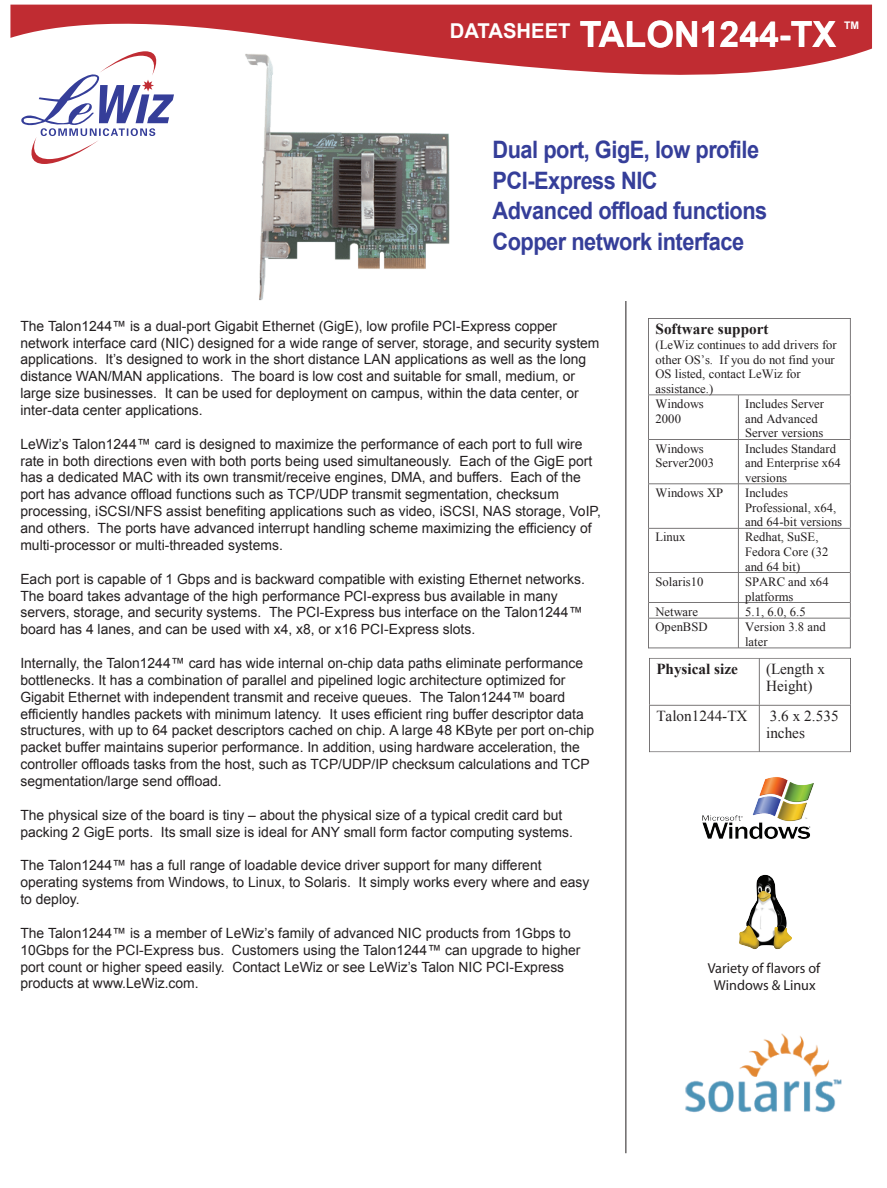
<style>
.page{position:relative;width:887px;height:1188px;background:#fff}
.page>*{position:absolute;margin:0;border:0;box-sizing:border-box;transform-origin:0 0}
.t1{font:700 36px "Arial";color:#fff}
.t2{font:700 24px/30.8px "Arial";letter-spacing:-.02em;color:#353e99;scale:.91 1}
.t3{font:700 20.55px "Arial";color:#fff}
.t4{font:15.3px/17.5px "Times New Roman";color:#231f20}
.t5{font:700 15.3px "Times New Roman";color:#231f20}
.t6{font:14.4px/17.2px "Myriad";color:#231f20;text-align:center}
.t7{font:14.1px/16.8px "Arial";color:#231f20}
.t8{font:12.6px/14.5px "Times New Roman";color:#231f20}
.t9{font:700 10.5px "Arial";color:#fff}
</style>
<div class="page">
<svg style="left:10px;top:5px;width:862px;height:70px;fill:#c02c32"></svg>
<svg style="left:625px;top:301px;width:1px;height:853px"></svg>
<img style="left:739px;top:874px;width:53px;height:76px">
<svg style="left:19px;top:51px;width:155px;height:113px"></svg>
<img style="left:702px;top:777px;width:112px;height:62px">
<svg style="left:648px;top:318px;width:202px;height:331px"></svg>
<svg style="left:649px;top:658px;width:202px;height:95px"></svg>
<img style="left:685px;top:1033px;width:157px;height:80px">
<img style="left:238px;top:50px;width:215px;height:251px">
<h1 class="t1" style="left:580px;top:11px;width:258px">TALON1244-TX</h1>
<h3 class="t3" style="left:450px;top:17px;width:122px">DATASHEET</h3>
<p class="t9" style="left:844px;top:18px;width:16px">TM</p>
<h2 class="t2" style="left:492px;top:135px;width:303px">Dual port, GigE, low profile<br>PCI-Express NIC<br>Advanced offload functions<br>Copper network interface</h2>
<p class="t7" style="left:20px;top:317px;width:580px">The Talon1244™ is a dual-port Gigabit Ethernet (GigE), low profile PCI-Express copper network interface card (NIC) designed for a wide range of server, storage, and security system applications. It’s designed to work in the short distance LAN applications as well as the long distance WAN/MAN applications. The board is low cost and suitable for small, medium, or large size businesses. It can be used for deployment on campus, within the data center, or inter-data center applications.</p>
<p class="t7" style="left:20px;top:436px;width:582px">LeWiz’s Talon1244™ card is designed to maximize the performance of each port to full wire rate in both directions even with both ports being used simultaneously. Each of the GigE port has a dedicated MAC with its own transmit/receive engines, DMA, and buffers. Each of the port has advance offload functions such as TCP/UDP transmit segmentation, checksum processing, iSCSI/NFS assist benefiting applications such as video, iSCSI, NAS storage, VoIP, and others. The ports have advanced interrupt handling scheme maximizing the efficiency of multi-processor or multi-threaded systems.</p>
<p class="t7" style="left:20px;top:570px;width:566px">Each port is capable of 1 Gbps and is backward compatible with existing Ethernet networks.<br>The board takes advantage of the high performance PCI-express bus available in many servers, storage, and security systems. The PCI-Express bus interface on the Talon1244™ board has 4 lanes, and can be used with x4, x8, or x16 PCI-Express slots.</p>
<p class="t7" style="left:20px;top:655px;width:575px">Internally, the Talon1244™ card has wide internal on-chip data paths eliminate performance bottlenecks. It has a combination of parallel and pipelined logic architecture optimized for Gigabit Ethernet with independent transmit and receive queues. The Talon1244™ board efficiently handles packets with minimum latency. It uses efficient ring buffer descriptor data structures, with up to 64 packet descriptors cached on chip. A large 48 KByte per port on-chip packet buffer maintains superior performance. In addition, using hardware acceleration, the controller offloads tasks from the host, such as TCP/UDP/IP checksum calculations and TCP segmentation/large send offload.</p>
<p class="t7" style="left:20px;top:807px;width:554px">The physical size of the board is tiny – about the physical size of a typical credit card but packing 2 GigE ports. Its small size is ideal for ANY small form factor computing systems.</p>
<p class="t7" style="left:20px;top:857px;width:570px">The Talon1244™ has a full range of loadable device driver support for many different operating systems from Windows, to Linux, to Solaris. It simply works every where and easy to deploy.</p>
<p class="t7" style="left:20px;top:925px;width:561px">The Talon1244™ is a member of LeWiz’s family of advanced NIC products from 1Gbps to 10Gbps for the PCI-Express bus. Customers using the Talon1244™ can upgrade to higher port count or higher speed easily. Contact LeWiz or see LeWiz’s Talon NIC PCI-Express products at www.LeWiz.com.</p>
<p class="t5" style="left:655px;top:319px;width:115px">Software support</p>
<p class="t8" style="left:655px;top:337px;width:183px">(LeWiz continues to add drivers for other OS’s. If you do not find your<br>OS listed, contact LeWiz for assistance.)<br>Windows<br>2000</p>
<p class="t8" style="left:745px;top:396px;width:80px">Includes Server and Advanced<br>Server versions</p>
<p class="t8" style="left:655px;top:441px;width:60px">Windows<br>Server2003</p>
<p class="t8" style="left:745px;top:441px;width:97px">Includes Standard and Enterprise x64 versions</p>
<p class="t8" style="left:655px;top:485px;width:69px">Windows XP</p>
<p class="t8" style="left:745px;top:485px;width:99px">Includes<br>Professional, x64, and 64-bit versions</p>
<p class="t8" style="left:655px;top:530px;width:31px">Linux</p>
<p class="t8" style="left:745px;top:530px;width:85px">Redhat, SuSE,<br>Fedora Core (32 and 64 bit)</p>
<p class="t8" style="left:655px;top:574px;width:49px">Solaris10</p>
<p class="t8" style="left:745px;top:574px;width:85px">SPARC and x64 platforms</p>
<p class="t8" style="left:655px;top:604px;width:44px">Netware</p>
<p class="t8" style="left:745px;top:604px;width:62px">5.1, 6.0, 6.5</p>
<p class="t8" style="left:655px;top:620px;width:54px">OpenBSD</p>
<p class="t8" style="left:745px;top:620px;width:82px">Version 3.8 and later</p>
<p class="t5" style="left:656px;top:658px;width:83px">Physical size</p>
<p class="t4" style="left:766px;top:660px;width:61px">(Length x<br>Height)</p>
<p class="t4" style="left:656px;top:707px;width:93px">Talon1244-TX</p>
<p class="t4" style="left:766px;top:707px;width:74px">3.6 x 2.535 inches</p>
<p class="t6" style="left:708px;top:960px;width:114px">Variety of flavors of<br>Windows &amp; Linux</p>
</div>
